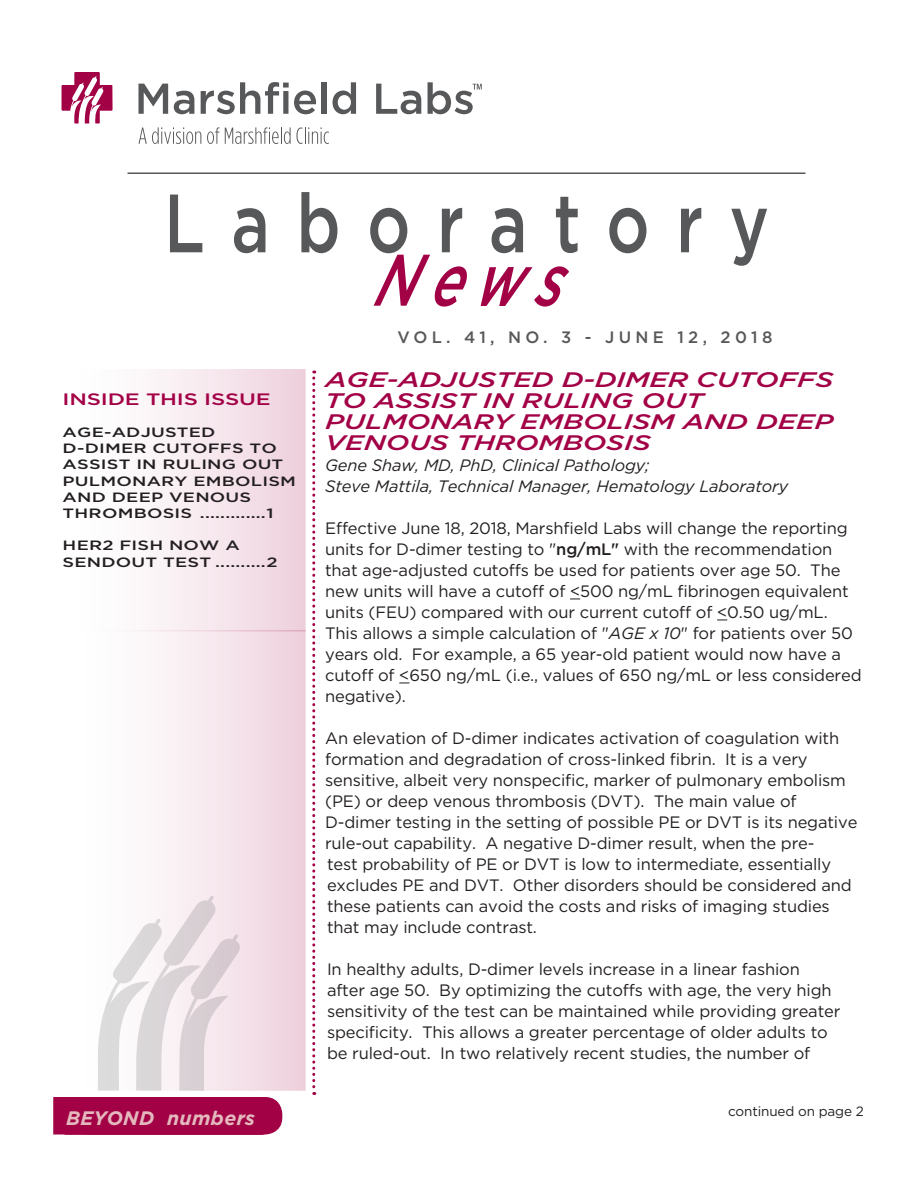
<style>
.page{position:relative;width:918px;height:1188px;background:#fff}
.page>*{position:absolute;margin:0;border:0;box-sizing:border-box;transform-origin:0 0}
.t1{font:500 82.5px "Gotham";letter-spacing:.4em;color:#57585a;scale:.8 1}
.t2{font:italic 500 72.9px "Gotham";color:#a30146;scale:.74 1}
.t3{font:italic 500 21px/21px "Gotham";letter-spacing:-.01em;color:#a30146;scale:1.35 1}
.t4{font:italic 700 19.5px "Gotham";letter-spacing:.02em;color:#e3b9bd}
.Body{font:16.5px/21px "Gotham";letter-spacing:-.01em;color:#231f20}
.t5{font:italic 16.5px "Gotham";letter-spacing:-.01em;color:#231f20}
.t6{font:500 16.5px "Gotham";letter-spacing:.26em;color:#57585a}
.t7{font:500 16.5px "Gotham";letter-spacing:-.01em;color:#a30146;scale:1.35 1}
.t8{font:500 13.5px/16.2px "Gotham";letter-spacing:.01em;color:#231f20;scale:1.35 1}
.t9{font:13.5px "Gotham";letter-spacing:-.01em;color:#231f20}
.s1{font-weight:500}
.s2{font-style:italic}
</style>
<div class="page">
<div style="left:56px;top:369px;width:250px;height:263px;background:linear-gradient(to right,#fff,#efd3df)"></div>
<svg style="left:62px;top:72px;width:51px;height:52px"></svg>
<svg style="left:138px;top:84px;width:30px;height:30px"></svg>
<svg style="left:174px;top:91px;width:20px;height:23px"></svg>
<svg style="left:201px;top:82px;width:115px;height:32px"></svg>
<div style="left:322px;top:82px;width:5px;height:32px;background:#57585a"></div>
<svg style="left:333px;top:82px;width:23px;height:32px"></svg>
<svg style="left:376px;top:84px;width:45px;height:30px"></svg>
<svg style="left:428px;top:82px;width:54px;height:32px"></svg>
<svg style="left:139px;top:127px;width:62px;height:17px"></svg>
<svg style="left:207px;top:127px;width:12px;height:17px"></svg>
<svg style="left:225px;top:127px;width:104px;height:17px"></svg>
<div style="left:63px;top:630px;width:243px;height:461px;background:linear-gradient(to right,#fff,#efd3df)"></div>
<div style="left:53px;top:1097px;width:211px;height:38px;background:#a30146;border:2px solid #a30146"></div>
<div style="left:72px;top:1098px;width:210px;height:36px;background:#a30146;border-radius:16px"></div>
<div style="left:71px;top:1097px;width:211px;height:38px;border:2px solid #a30146;border-radius:16px"></div>
<div style="left:65px;top:1108px;width:197px;height:26px;background:#a30146"></div>
<div style="left:65px;top:1108px;width:198px;height:27px;border:2px solid #a30146"></div>
<hr style="left:128px;top:172px;width:678px;height:2px;background:#57585a">
<svg style="left:95px;top:896px;width:145px;height:195px"></svg>
<svg style="left:312px;top:370px;width:3px;height:725px"></svg>
<p class="t1" style="left:164px;top:169px;width:758px">Laboratory</p>
<p class="t2" style="left:373px;top:232px;width:289px">News</p>
<p class="t6" style="left:398px;top:327px;width:376px">VOL. 41, NO. 3 - JUNE 12, 2018</p>
<p class="t7" style="left:63px;top:388px;width:156px">INSIDE THIS ISSUE</p>
<p class="t8" style="left:63px;top:424px;width:174px">AGE-ADJUSTED<br>D-DIMER CUTOFFS TO<br>ASSIST IN RULING OUT<br>PULMONARY EMBOLISM<br>AND DEEP VENOUS<br>THROMBOSIS .............1</p>
<p class="t8" style="left:63px;top:537px;width:161px">HER2 FISH NOW A<br>SENDOUT TEST ..........2</p>
<p class="t3" style="left:325px;top:369px;width:378px">AGE-ADJUSTED D-DIMER CUTOFFS<br>TO ASSIST IN RULING OUT<br>PULMONARY EMBOLISM AND DEEP<br>VENOUS THROMBOSIS</p>
<p class="t5" style="left:325px;top:455px;width:326px">Gene Shaw, MD, PhD, Clinical Pathology;</p>
<p class="t5" style="left:325px;top:476px;width:465px">Steve Mattila, Technical Manager, Hematology Laboratory</p>
<p class="Body" style="left:325px;top:518px;width:538px">Effective June 18, 2018, Marshfield Labs will change the reporting units for D-dimer testing to "<span class="s1">ng/mL"</span> with the recommendation that age-adjusted cutoffs be used for patients over age 50. The new units will have a cutoff of &lt;500 ng/mL fibrinogen equivalent units (FEU) compared with our current cutoff of &lt;0.50 ug/mL.<br>This allows a simple calculation of "<span class="s2">AGE x 10</span>" for patients over 50 years old. For example, a 65 year-old patient would now have a cutoff of &lt;650 ng/mL (i.e., values of 650 ng/mL or less considered negative).</p>
<p class="Body" style="left:325px;top:728px;width:534px">An elevation of D-dimer indicates activation of coagulation with formation and degradation of cross-linked fibrin. It is a very sensitive, albeit very nonspecific, marker of pulmonary embolism (PE) or deep venous thrombosis (DVT). The main value of D-dimer testing in the setting of possible PE or DVT is its negative rule-out capability. A negative D-dimer result, when the pre-<br>test probability of PE or DVT is low to intermediate, essentially excludes PE and DVT. Other disorders should be considered and these patients can avoid the costs and risks of imaging studies that may include contrast.</p>
<p class="Body" style="left:327px;top:959px;width:515px">In healthy adults, D-dimer levels increase in a linear fashion after age 50. By optimizing the cutoffs with age, the very high sensitivity of the test can be maintained while providing greater specificity. This allows a greater percentage of older adults to be ruled-out. In two relatively recent studies, the number of</p>
<p class="t4" style="left:66px;top:1105px;width:190px">BEYOND numbers</p>
<p class="t9" style="left:728px;top:1103px;width:137px">continued on page 2</p>
</div>
